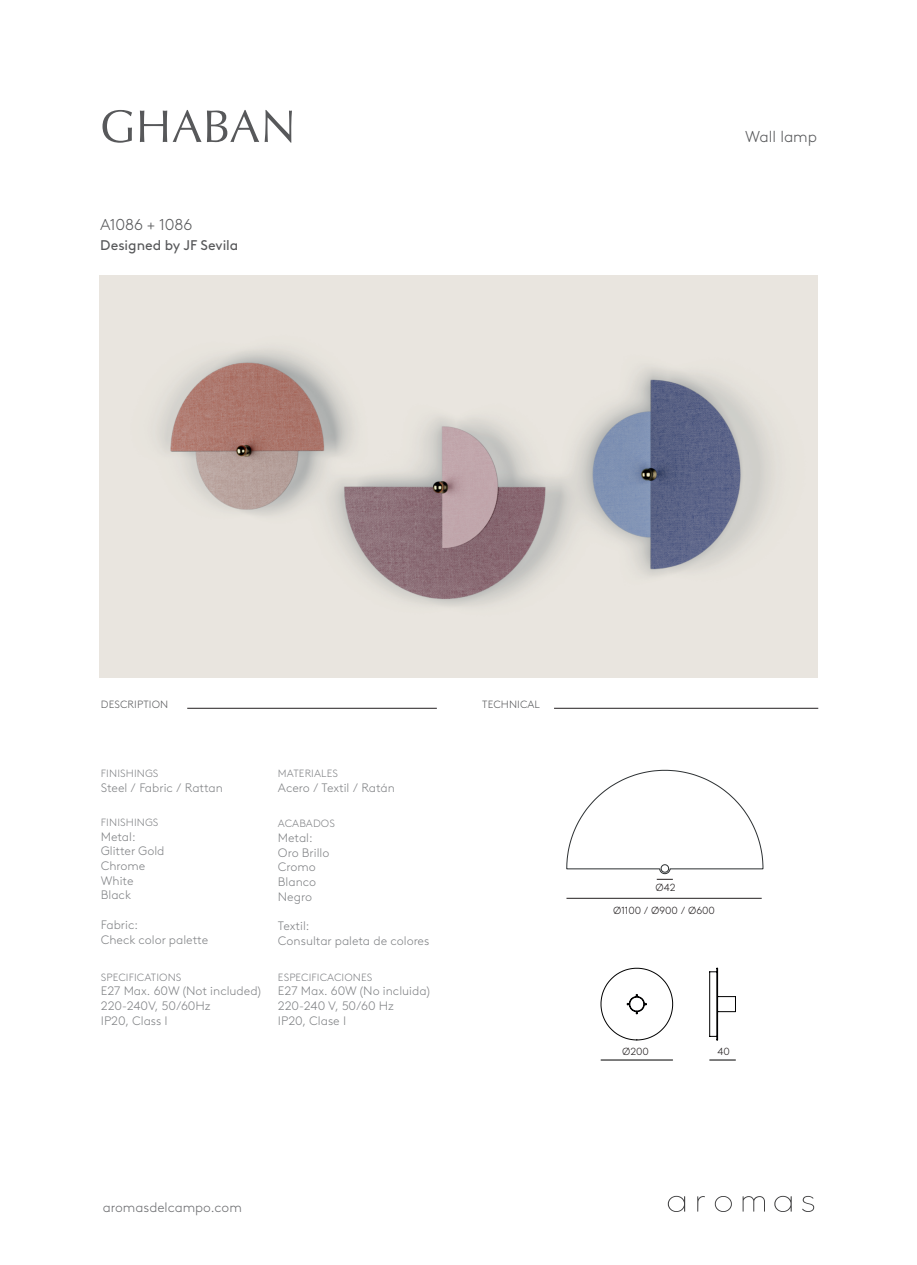
<style>
.page{position:relative;width:917px;height:1265px;background:#fff}
.page>*{position:absolute;margin:0;border:0;box-sizing:border-box;transform-origin:0 0}
.t1{font:300 15.75px "Brown LL";color:#57585a}
.t2{font:14px "Brown LL";color:#57585a}
.t3{font:300 13.47px "Brown LL";color:#6c6d70}
.t4{font:300 12.25px/14.7px "Brown LL";color:#808285}
.t5{font:300 10.5px "Brown LL";letter-spacing:.01em;color:#808285}
.t6{font:300 10.5px "Brown LL";letter-spacing:.01em;color:#57585a}
.t7{font:300 10.33px "Brown LL";color:#231f20}
</style>
<div class="page">
<img style="left:100px;top:276px;width:717px;height:401px">
<svg style="left:102px;top:110px;width:30px;height:33px"></svg>
<svg style="left:140px;top:110px;width:27px;height:32px"></svg>
<svg style="left:173px;top:110px;width:86px;height:32px"></svg>
<svg style="left:265px;top:110px;width:27px;height:33px"></svg>
<hr style="left:187px;top:707px;width:250px;height:1px;background:#231f20">
<hr style="left:554px;top:707px;width:264px;height:1px;background:#231f20">
<hr style="left:566px;top:897px;width:196px;height:1px;background:#231f20">
<svg style="left:566px;top:769px;width:197px;height:110px"></svg>
<svg style="left:668px;top:1195px;width:17px;height:16px"></svg>
<svg style="left:774px;top:1195px;width:18px;height:16px"></svg>
<svg style="left:697px;top:1196px;width:8px;height:15px"></svg>
<svg style="left:715px;top:1196px;width:17px;height:15px"></svg>
<svg style="left:742px;top:1196px;width:23px;height:15px"></svg>
<svg style="left:802px;top:1195px;width:12px;height:16px"></svg>
<svg style="left:600px;top:967px;width:73px;height:73px"></svg>
<svg style="left:710px;top:1035px;width:8px;height:5px"></svg>
<hr style="left:709px;top:971px;width:1px;height:65px;background:#000001">
<hr style="left:717px;top:968px;width:1px;height:71px;background:#000001">
<hr style="left:716px;top:968px;width:1px;height:71px;background:#000001">
<svg style="left:718px;top:996px;width:18px;height:16px"></svg>
<hr style="left:601px;top:1059px;width:72px;height:1px;background:#000001">
<svg style="left:710px;top:1059px;width:25px;height:1px"></svg>
<p class="t1" style="left:100px;top:213px;width:93px">A1086 + 1086</p>
<p class="t2" style="left:100px;top:234px;width:140px">Designed by JF Sevila</p>
<p class="t1" style="left:745px;top:126px;width:74px">Wall lamp</p>
<p class="t6" style="left:101px;top:697px;width:69px">DESCRIPTION</p>
<p class="t6" style="left:482px;top:697px;width:59px">TECHNICAL</p>
<p class="t5" style="left:101px;top:766px;width:59px">FINISHINGS</p>
<p class="t4" style="left:101px;top:779px;width:124px">Steel / Fabric / Rattan</p>
<p class="t5" style="left:101px;top:814px;width:59px">FINISHINGS</p>
<p class="t4" style="left:101px;top:828px;width:65px">Metal:<br>Glitter Gold<br>Chrome<br>White<br>Black</p>
<p class="t4" style="left:101px;top:916px;width:109px">Fabric:<br>Check color palette</p>
<p class="t5" style="left:101px;top:969px;width:82px">SPECIFICATIONS</p>
<p class="t4" style="left:101px;top:982px;width:162px">E27 Max. 60W (Not included)<br>220-240V, 50/60Hz<br>IP20, Class I</p>
<p class="t5" style="left:278px;top:766px;width:62px">MATERIALES</p>
<p class="t4" style="left:278px;top:779px;width:119px">Acero / Textil / Ratán</p>
<p class="t5" style="left:278px;top:815px;width:58px">ACABADOS</p>
<p class="t4" style="left:278px;top:829px;width:53px">Metal:<br>Oro Brillo<br>Cromo<br>Blanco<br>Negro</p>
<p class="t4" style="left:278px;top:917px;width:153px">Textil:<br>Consultar paleta de colores</p>
<p class="t5" style="left:278px;top:969px;width:96px">ESPECIFICACIONES</p>
<p class="t4" style="left:278px;top:982px;width:153px">E27 Max. 60W (No incluida)<br>220-240 V, 50/60 Hz<br>IP20, Clase I</p>
<p class="t3" style="left:103px;top:1197px;width:141px">aromasdelcampo.com</p>
<p class="t7" style="left:655px;top:879px;width:21px">Ø42</p>
<p class="t7" style="left:613px;top:903px;width:103px">Ø1100 / Ø900 / Ø600</p>
<p class="t7" style="left:622px;top:1043px;width:28px">Ø200</p>
<p class="t7" style="left:717px;top:1044px;width:14px">40</p>
</div>
